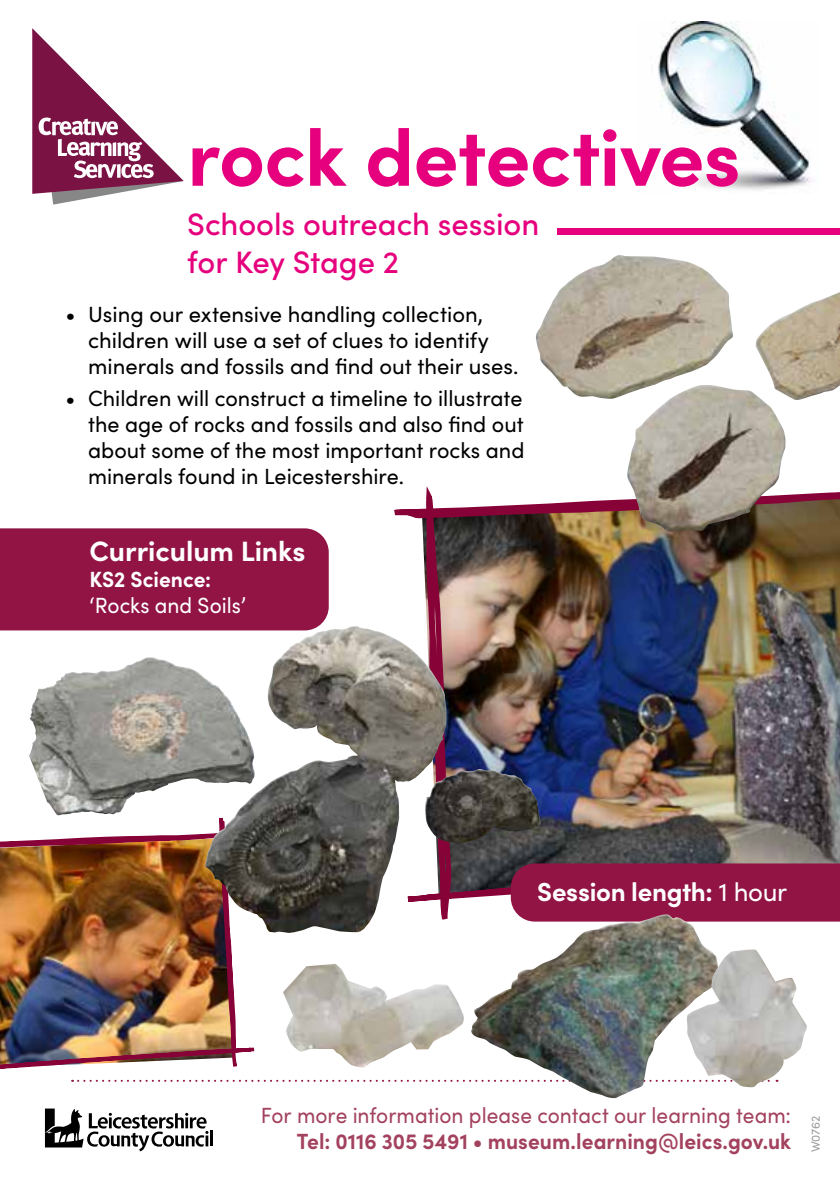
<style>
.page{position:relative;width:840px;height:1191px;background:#fff}
.page>*{position:absolute;margin:0;border:0;box-sizing:border-box;transform-origin:0 0}
.t1{font:700 80px "Sofia Pro";letter-spacing:-.015em;color:#e6007d}
.t2{font:500 31px/38px "Sofia Pro";letter-spacing:-.005em;color:#e6007d}
.t3{font:700 28px "Sofia Pro";letter-spacing:-.005em;color:#fff}
.t4{font:700 26px "Sofia Pro";letter-spacing:-.01em;color:#fff}
.t5{font:22px/26px "Sofia Pro";color:#000}
.t6{font:22px "Sofia Pro";color:#a3425e;scale:.95 1}
.t7{font:700 22px "Sofia Pro";color:#a3425e;scale:.95 1}
.t8{font:22px "Sofia Pro";color:#fff;scale:.95 1}
.t9{font:700 22px "Sofia Pro";color:#fff;scale:.95 1}
.t10{font:12px "Sofia Pro";letter-spacing:-.005em;color:#9d9d9c}
.s1{font-weight:400}
</style>
<div class="page">
<svg style="left:32px;top:28px;width:151px;height:177px"></svg>
<div style="left:557px;top:229px;width:282px;height:6px;background:#e6007d"></div>
<img style="left:658px;top:21px;width:154px;height:169px">
<img style="left:536px;top:255px;width:303px;height:217px">
<img style="left:0;top:472px;width:839px;height:680px">
<img style="left:470px;top:914px;width:250px;height:184px">
<img style="left:685px;top:949px;width:121px;height:138px">
<h1 class="t1" style="left:187px;top:96px;width:554px">rock detectives</h1>
<h2 class="t2" style="left:187px;top:204px;width:353px">Schools outreach session for Key Stage 2</h2>
<p class="t5" style="left:88px;top:300px;width:432px;text-indent:-23px">• Using our extensive handling collection, children will use a set of clues to identify minerals and fossils and find out their uses.</p>
<p class="t5" style="left:88px;top:384px;width:437px;text-align:justify;text-indent:-23px">• Children will construct a timeline to illustrate the age of rocks and fossils and also find out about some of the most important rocks and minerals found in Leicestershire.</p>
<p class="t3" style="left:89px;top:530px;width:217px">Curriculum Links</p>
<p class="t9" style="left:89px;top:562px;width:129px">KS2 Science:</p>
<p class="t8" style="left:89px;top:589px;width:166px">‘Rocks and Soils’</p>
<p class="t4" style="left:537px;top:871px;width:251px">Session length: <span class="s1">1 hour</span></p>
<p class="t6" style="left:261px;top:1099px;width:559px">For more information please contact our learning team:</p>
<p class="t7" style="left:296px;top:1124px;width:521px">Tel: 0116 305 5491 • museum.learning@leics.gov.uk</p>
<p class="t10" style="left:806px;top:1152px;width:38px;rotate:-90deg">W0762</p>
</div>
